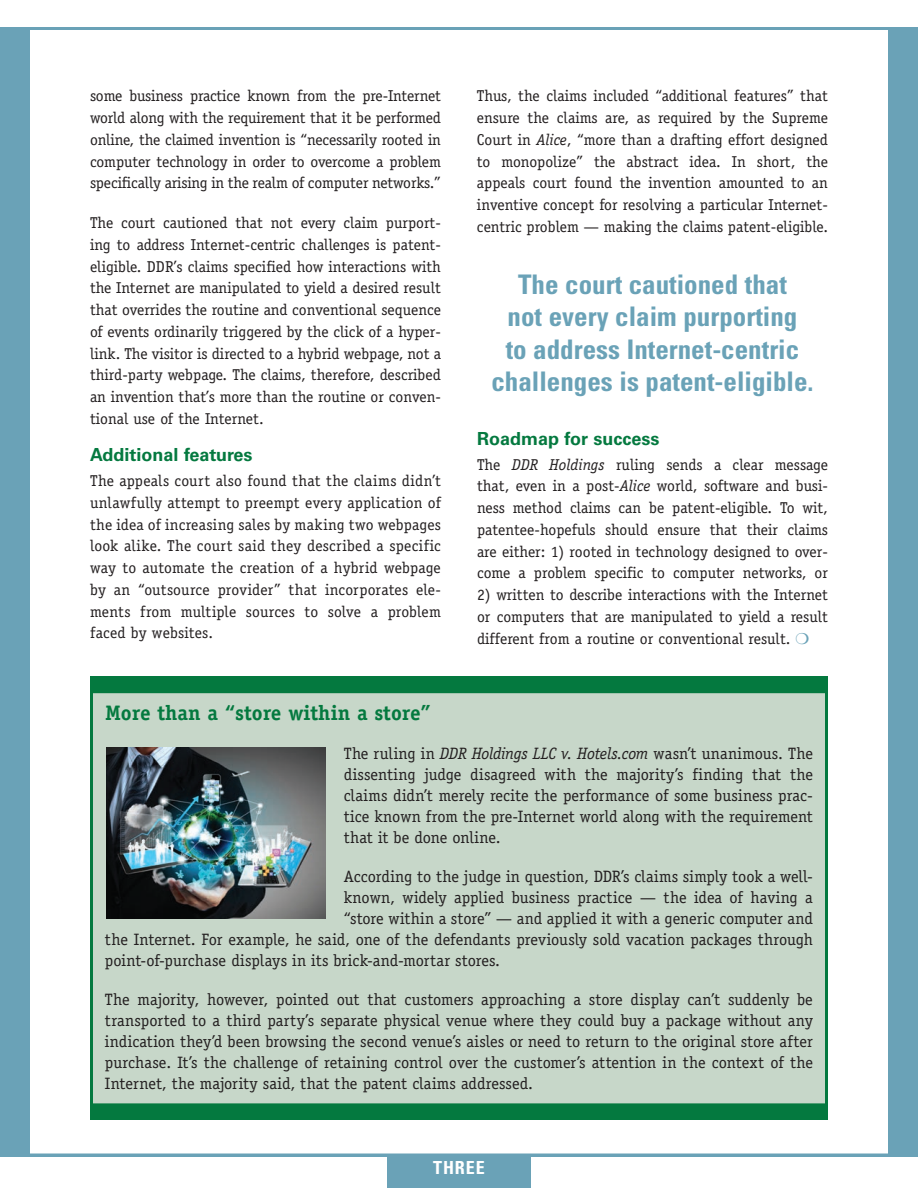
<style>
.page{position:relative;width:918px;height:1188px;background:#fff}
.page>*{position:absolute;margin:0;border:0;box-sizing:border-box;transform-origin:0 0}
.t1{font:700 condensed 27px/32.4px "Univers LT Std";color:#6aa2b7;text-align:center}
.t2{font:700 21px "Officina Serif Std";color:#04793f}
.t3{font:700 18px "Univers LT Std";color:#04793f}
.t4{font:700 condensed 18px "Univers LT Std";letter-spacing:.05em;color:#fff}
.t5{font:16.5px/21px "Officina Serif Std";letter-spacing:-.005em;color:#231f20;text-align:justify}
.t6{font:15.75px/21.8px "Officina Serif Std";color:#231f20;text-align:justify}
.s1{font-style:italic}
</style>
<div class="page">
<div style="left:0;top:27px;width:918px;height:1129px;background:#6aa2b7"></div>
<div style="left:387px;top:1155px;width:144px;height:33px;background:#6aa2b7"></div>
<div style="left:27px;top:27px;width:864px;height:1129px;background:#fff;border:3px solid #6aa2b7"></div>
<div style="left:90px;top:676px;width:738px;height:15px;background:#04793f"></div>
<div style="left:92px;top:692px;width:734px;height:413px;background:#c7d7c9"></div>
<div style="left:90px;top:690px;width:738px;height:416px;border:3px solid #04793f"></div>
<div style="left:90px;top:1106px;width:738px;height:14px;background:#04793f"></div>
<img style="left:106px;top:747px;width:220px;height:172px">
<p class="t6" style="left:90px;top:85px;width:353px">some business practice known from the pre-Internet world along with the requirement that it be performed online, the claimed invention is “necessarily rooted in computer technology in order to overcome a problem specifically arising in the realm of computer networks.”</p>
<p class="t6" style="left:90px;top:212px;width:353px">The court cautioned that not every claim purport&shy;ing to address Internet-centric challenges is patent&shy;eligible. DDR’s claims specified how interactions with the Internet are manipulated to yield a desired result that overrides the routine and conventional sequence of events ordinarily triggered by the click of a hyper&shy;link. The visitor is directed to a hybrid webpage, not a third-party webpage. The claims, therefore, described an invention that’s more than the routine or conven&shy;tional use of the Internet.</p>
<p class="t3" style="left:90px;top:444px;width:164px">Additional features</p>
<p class="t6" style="left:90px;top:470px;width:353px">The appeals court also found that the claims didn’t unlawfully attempt to preempt every application of the idea of increasing sales by making two webpages look alike. The court said they described a specific way to automate the creation of a hybrid webpage by an “outsource provider” that incorporates ele&shy;ments from multiple sources to solve a problem faced by websites.</p>
<p class="t6" style="left:477px;top:85px;width:353px">Thus, the claims included “additional features” that ensure the claims are, as required by the Supreme Court in <span class="s1">Alice</span>, “more than a drafting effort designed to monopolize” the abstract idea. In short, the appeals court found the invention amounted to an inventive concept for resolving a particular Internet&shy;centric problem — making the claims patent-eligible.</p>
<h1 class="t1" style="left:491px;top:268px;width:324px">The court cautioned that<br>not every claim purporting<br>to address Internet-centric challenges is patent-eligible.</h1>
<p class="t3" style="left:477px;top:428px;width:184px">Roadmap for success</p>
<p class="t6" style="left:477px;top:453px;width:353px">The <span class="s1">DDR Holdings</span> ruling sends a clear message that, even in a post-<span class="s1">Alice</span> world, software and busi&shy;ness method claims can be patent-eligible. To wit, patentee-hopefuls should ensure that their claims are either: 1) rooted in technology designed to over&shy;come a problem specific to computer networks, or</p>
<p class="t6" style="left:477px;top:584px;width:353px">2) written to describe interactions with the Internet or computers that are manipulated to yield a result different from a routine or conventional result.</p>
<h2 class="t2" style="left:105px;top:700px;width:328px">More than a “store within a store”</h2>
<p class="t5" style="left:344px;top:743px;width:471px">The ruling in <span class="s1">DDR Holdings LLC v. Hotels.com</span> wasn’t unanimous. The dissenting judge disagreed with the majority’s finding that the claims didn’t merely recite the performance of some business prac&shy;tice known from the pre-Internet world along with the requirement that it be done online.</p>
<p class="t5" style="left:344px;top:866px;width:471px">According to the judge in question, DDR’s claims simply took a well-</p>
<p class="t5" style="left:344px;top:887px;width:471px">known, widely applied business practice — the idea of having a</p>
<p class="t5" style="left:344px;top:908px;width:471px">“store within a store” — and applied it with a generic computer and</p>
<p class="t5" style="left:105px;top:929px;width:710px">the Internet. For example, he said, one of the defendants previously sold vacation packages through</p>
<p class="t5" style="left:105px;top:950px;width:397px">point-of-purchase displays in its brick-and-mortar stores.</p>
<p class="t5" style="left:105px;top:989px;width:710px">The majority, however, pointed out that customers approaching a store display can’t suddenly be transported to a third party’s separate physical venue where they could buy a package without any indication they’d been browsing the second venue’s aisles or need to return to the original store after purchase. It’s the challenge of retaining control over the customer’s attention in the context of the Internet, the majority said, that the patent claims addressed.</p>
<p class="t4" style="left:433px;top:1157px;width:53px">THREE</p>
</div>
